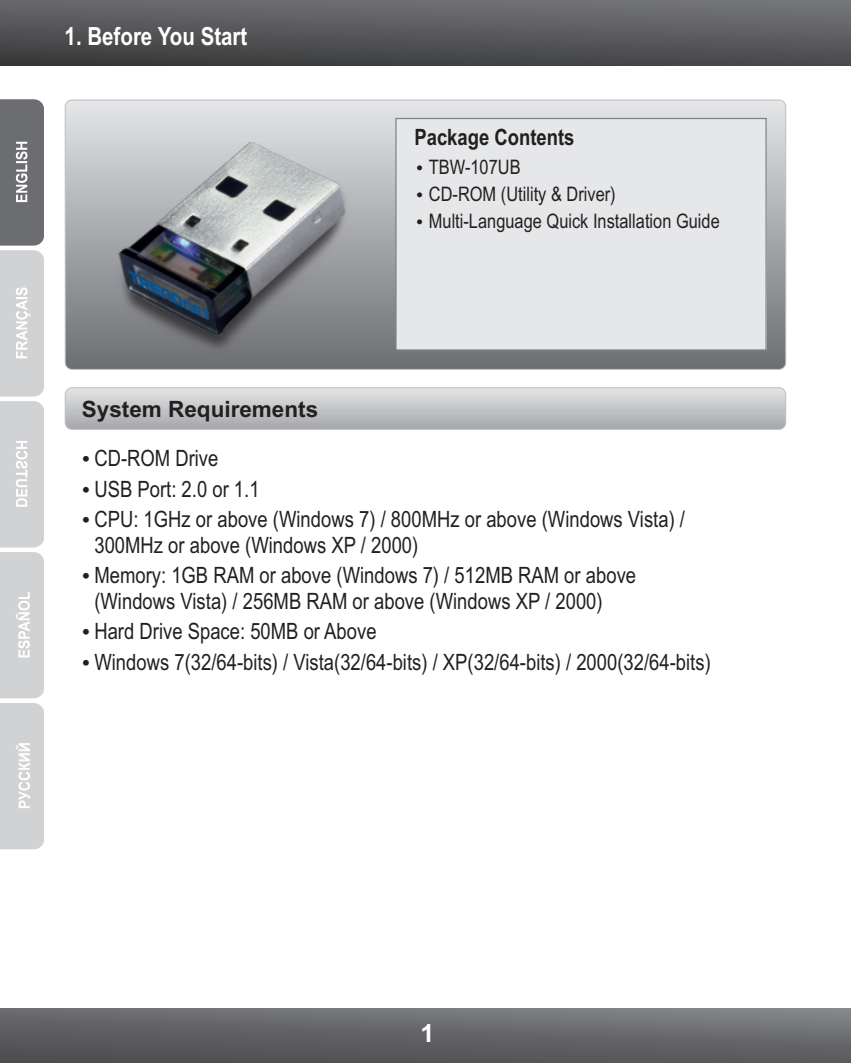
<style>
.page{position:relative;width:851px;height:1063px;background:#fff}
.page>*{position:absolute;margin:0;border:0;box-sizing:border-box;transform-origin:0 0}
.t1{font:700 25px "Arial Narrow";color:#fff}
.t2{font:700 25px "Arial";color:#fff}
.t3{font:22.5px/30.5px "Arial Narrow";color:#231f20}
.t4{font:700 22.5px "Arial";color:#231f20}
.t5{font:700 22.5px "Arial Narrow";color:#231f20}
.t6{font:20px/27.2px "Arial Narrow";color:#231f20}
</style>
<div class="page">
<div style="left:0;top:0;width:850px;height:65px;background:linear-gradient(to bottom,#717175,#404142)"></div>
<div style="left:0;top:1009px;width:850px;height:54px;background:linear-gradient(to bottom,#77787c,#525254)"></div>
<svg style="left:0;top:99px;width:44px;height:750px;background:#c2c3c5"></svg>
<div style="left:65px;top:100px;width:720px;height:269px;background:linear-gradient(to bottom,#e4e5e8,#6c6e71);border-radius:7px"></div>
<div style="left:65px;top:100px;width:720px;height:270px;border:1px solid #bcbdc0;border-radius:7px"></div>
<div style="left:395px;top:118px;width:371px;height:233px;background:#e6e7e9"></div>
<div style="left:65px;top:388px;width:720px;height:41px;background:linear-gradient(to bottom,#e3e4e6,#a6a7ab);border-radius:7px"></div>
<div style="left:65px;top:387px;width:720px;height:43px;border:1px solid #bcbdc0;border-radius:7px"></div>
<img style="left:116px;top:142px;width:234px;height:213px">
<svg style="left:417px;top:165px;width:5px;height:5px"></svg>
<svg style="left:417px;top:192px;width:5px;height:5px"></svg>
<svg style="left:417px;top:219px;width:5px;height:5px"></svg>
<p class="t1" style="left:65px;top:27px;width:184px">1. Before You Start</p>
<p class="t4" style="left:82px;top:400px;width:238px">System Requirements</p>
<p class="t3" style="left:94px;top:445px;width:125px">CD-ROM Drive</p>
<p class="t5" style="left:414px;top:129px;width:161px">Package Contents</p>
<p class="t6" style="left:429px;top:155px;width:93px">TBW-107UB</p>
<p class="t6" style="left:429px;top:182px;width:292px">CD-ROM (Utility &amp; Driver)<br>Multi-Language Quick Installation Guide</p>
<p class="t3" style="left:94px;top:475px;width:592px">USB Port: 2.0 or 1.1<br>CPU: 1GHz or above (Windows 7) / 800MHz or above (Windows Vista) /</p>
<p class="t3" style="left:94px;top:531px;width:543px">300MHz or above (Windows XP / 2000)<br>Memory: 1GB RAM or above (Windows 7) / 512MB RAM or above</p>
<p class="t3" style="left:94px;top:588px;width:617px">(Windows Vista) / 256MB RAM or above (Windows XP / 2000)<br>Hard Drive Space: 50MB or Above<br>Windows 7(32/64-bits) / Vista(32/64-bits) / XP(32/64-bits) / 2000(32/64-bits)</p>
<p class="t2" style="left:420px;top:1023px;width:15px">1</p>
</div>
